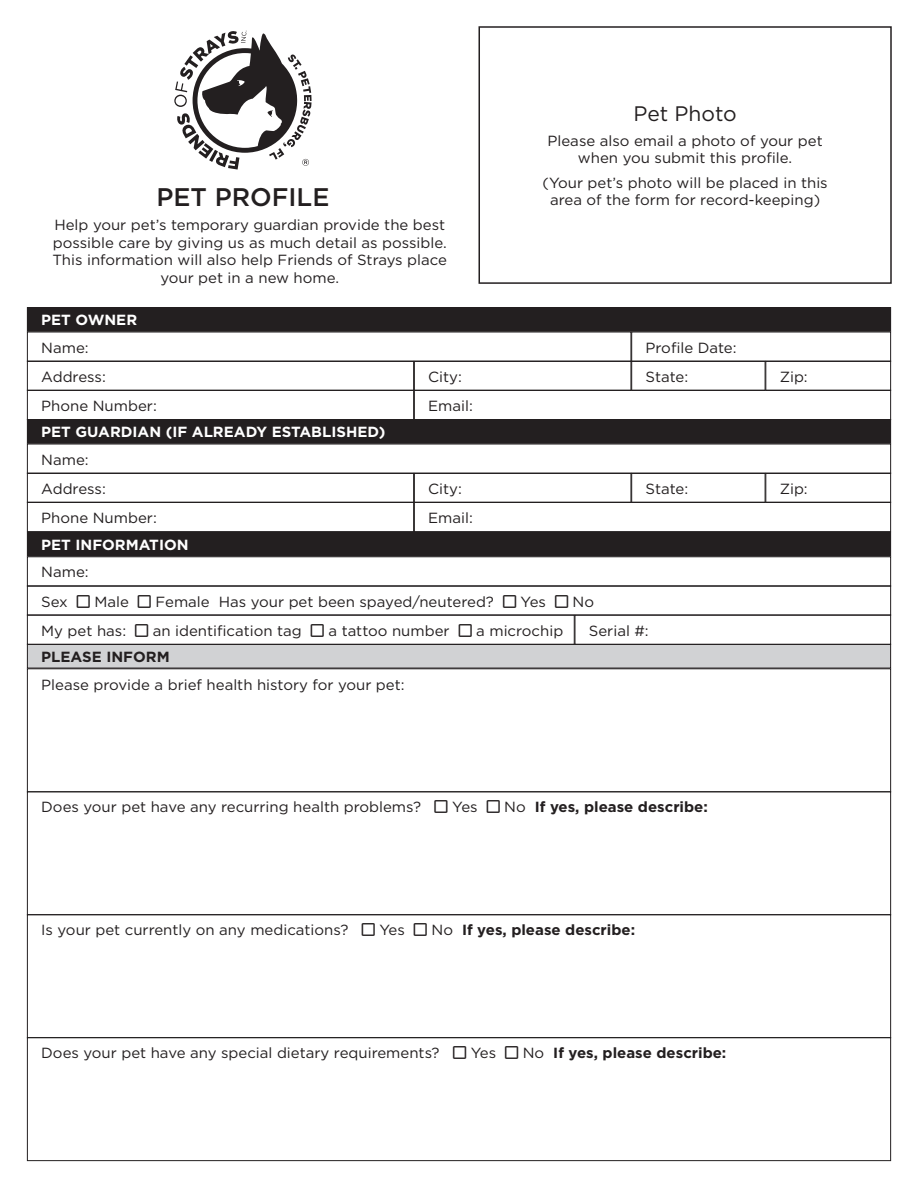
<style>
.page{position:relative;width:918px;height:1188px;background:#fff}
.page>*{position:absolute;margin:0;border:0;box-sizing:border-box;transform-origin:0 0}
.t1{font:500 25.5px "Gotham";color:#231f20}
.t2{font:21px "Gotham";color:#231f20}
.t3{font:14.7px/17.7px "Gotham";color:#231f20;text-align:center}
.t4{font:700 14.7px "Gotham";color:#fff}
.t5{font:700 14.7px "Gotham";color:#231f20}
.s1{font-weight:700}
</style>
<div class="page">
<div style="left:27px;top:308px;width:864px;height:23px;background:#231f20"></div>
<div style="left:27px;top:307px;width:864px;height:25px;border:1px solid #231f20"></div>
<div style="left:27px;top:644px;width:864px;height:24px;background:#d1d2d4"></div>
<div style="left:479px;top:26px;width:413px;height:258px;border:2px solid #231f20"></div>
<div style="left:27px;top:361px;width:387px;height:30px;border:1px solid #231f20"></div>
<div style="left:27px;top:332px;width:604px;height:30px;border:1px solid #231f20"></div>
<div style="left:27px;top:668px;width:864px;height:124px;border:1px solid #231f20"></div>
<div style="left:27px;top:791px;width:864px;height:124px;border:1px solid #231f20"></div>
<div style="left:27px;top:914px;width:864px;height:124px;border:1px solid #231f20"></div>
<div style="left:27px;top:1037px;width:864px;height:124px;border:1px solid #231f20"></div>
<div style="left:414px;top:361px;width:217px;height:30px;border:1px solid #231f20"></div>
<div style="left:631px;top:361px;width:134px;height:30px;border:1px solid #231f20"></div>
<div style="left:631px;top:332px;width:260px;height:30px;border:1px solid #231f20"></div>
<div style="left:765px;top:361px;width:126px;height:30px;border:1px solid #231f20"></div>
<svg style="left:174px;top:31px;width:138px;height:139px"></svg>
<div style="left:27px;top:420px;width:864px;height:23px;background:#231f20"></div>
<div style="left:27px;top:419px;width:864px;height:25px;border:1px solid #231f20"></div>
<div style="left:27px;top:532px;width:864px;height:24px;background:#231f20"></div>
<div style="left:27px;top:502px;width:387px;height:30px;border:1px solid #231f20"></div>
<div style="left:27px;top:615px;width:548px;height:30px;border:1px solid #231f20"></div>
<div style="left:414px;top:502px;width:477px;height:30px;border:1px solid #231f20"></div>
<div style="left:575px;top:615px;width:316px;height:30px;border:1px solid #231f20"></div>
<div style="left:27px;top:473px;width:387px;height:30px;border:1px solid #231f20"></div>
<div style="left:27px;top:585px;width:864px;height:31px;border:1px solid #231f20"></div>
<div style="left:27px;top:556px;width:864px;height:31px;border:1px solid #231f20"></div>
<div style="left:414px;top:473px;width:217px;height:30px;border:1px solid #231f20"></div>
<div style="left:631px;top:473px;width:134px;height:30px;border:1px solid #231f20"></div>
<div style="left:765px;top:473px;width:126px;height:30px;border:1px solid #231f20"></div>
<h1 class="t1" style="left:157px;top:182px;width:174px">PET PROFILE</h1>
<p class="t3" style="left:52px;top:216px;width:396px">Help your pet’s temporary guardian provide the best possible care by giving us as much detail as possible.<br>This information will also help Friends of Strays place your pet in a new home.</p>
<p class="t4" style="left:41px;top:311px;width:97px">PET OWNER</p>
<p class="t3" style="left:41px;top:338px;width:49px">Name:</p>
<h2 class="t2" style="left:633px;top:101px;width:105px">Pet Photo</h2>
<p class="t3" style="left:548px;top:131px;width:277px">Please also email a photo of your pet when you submit this profile.</p>
<p class="t3" style="left:543px;top:173px;width:287px">(Your pet’s photo will be placed in this area of the form for record-keeping)</p>
<p class="t3" style="left:646px;top:338px;width:93px">Profile Date:</p>
<p class="t3" style="left:41px;top:367px;width:66px">Address:</p>
<p class="t3" style="left:428px;top:367px;width:35px">City:</p>
<p class="t3" style="left:646px;top:367px;width:44px">State:</p>
<p class="t3" style="left:41px;top:396px;width:117px">Phone Number:</p>
<p class="t3" style="left:428px;top:396px;width:46px">Email:</p>
<p class="t4" style="left:41px;top:423px;width:346px">PET GUARDIAN (IF ALREADY ESTABLISHED)</p>
<p class="t3" style="left:41px;top:450px;width:49px">Name:</p>
<p class="t3" style="left:780px;top:367px;width:30px">Zip:</p>
<p class="t3" style="left:41px;top:479px;width:66px">Address:</p>
<p class="t3" style="left:41px;top:508px;width:117px">Phone Number:</p>
<p class="t4" style="left:41px;top:536px;width:149px">PET INFORMATION</p>
<p class="t3" style="left:41px;top:563px;width:49px">Name:</p>
<p class="t3" style="left:428px;top:479px;width:35px">City:</p>
<p class="t3" style="left:646px;top:479px;width:44px">State:</p>
<p class="t3" style="left:780px;top:479px;width:30px">Zip:</p>
<p class="t3" style="left:428px;top:508px;width:46px">Email:</p>
<p class="t3" style="left:41px;top:593px;width:554px">Sex ▲❑◆ Male ▲❑◆ Female Has your pet been spayed/neutered? ▲❑◆ Yes ▲❑◆ No</p>
<p class="t3" style="left:41px;top:622px;width:524px">My pet has: ▲❑◆ an identification tag ▲❑◆ a tattoo number ▲❑◆ a microchip</p>
<p class="t5" style="left:41px;top:648px;width:130px">PLEASE INFORM</p>
<p class="t3" style="left:41px;top:675px;width:365px">Please provide a brief health history for your pet:</p>
<p class="t3" style="left:589px;top:621px;width:61px">Serial #:</p>
<p class="t3" style="left:41px;top:798px;width:668px">Does your pet have any recurring health problems? ▲❑◆ Yes ▲❑◆ No <span class="s1">If yes, please describe:</span></p>
<p class="t3" style="left:41px;top:921px;width:595px">Is your pet currently on any medications? ▲❑◆ Yes ▲❑◆ No <span class="s1">If yes, please describe:</span></p>
<p class="t3" style="left:41px;top:1044px;width:687px">Does your pet have any special dietary requirements? ▲❑◆ Yes ▲❑◆ No <span class="s1">If yes, please describe:</span></p>
</div>
